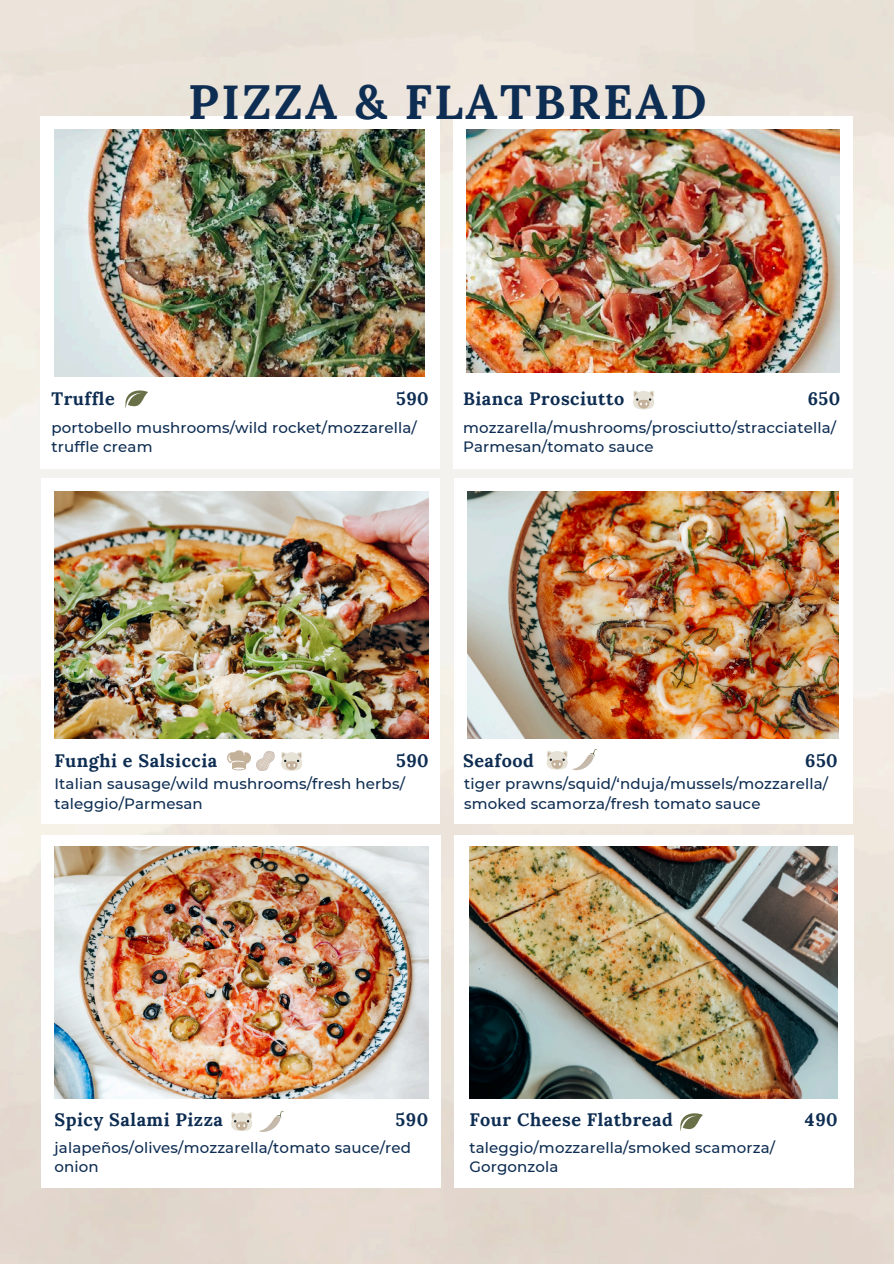
<style>
.page{position:relative;width:894px;height:1264px;background:#fff}
.page>*{position:absolute;margin:0;border:0;box-sizing:border-box;transform-origin:0 0}
.t1{font:700 48px "Lora";letter-spacing:.05em;color:#0e2d52}
.t2{font:700 18px "Lora";letter-spacing:.03em;color:#0e2d52}
.t3{font:500 15px/19.2px "Montserrat";letter-spacing:.01em;color:#0e2d52}
</style>
<div class="page">
<svg style="left:633px;top:390px;width:21px;height:19px"></svg>
<img style="left:469px;top:846px;width:368px;height:252px">
<img style="left:54px;top:130px;width:371px;height:246px">
<svg style="left:125px;top:390px;width:23px;height:19px"></svg>
<img style="left:466px;top:130px;width:372px;height:243px">
<img style="left:467px;top:491px;width:371px;height:247px">
<img style="left:54px;top:846px;width:374px;height:252px">
<img style="left:54px;top:491px;width:374px;height:247px">
<svg style="left:227px;top:750px;width:23px;height:20px"></svg>
<svg style="left:680px;top:1113px;width:22px;height:18px"></svg>
<img style="left:256px;top:751px;width:18px;height:19px">
<svg style="left:231px;top:1110px;width:53px;height:22px"></svg>
<svg style="left:546px;top:749px;width:52px;height:21px"></svg>
<svg style="left:281px;top:751px;width:21px;height:19px"></svg>
<h2 class="t1" style="left:188px;top:70px;width:519px">PIZZA &amp; FLATBREAD</h2>
<h2 class="t2" style="left:51px;top:387px;width:65px">Truffle</h2>
<p class="t2" style="left:807px;top:387px;width:34px">650</p>
<p class="t2" style="left:396px;top:387px;width:34px">590</p>
<p class="t2" style="left:463px;top:387px;width:163px">Bianca Prosciutto</p>
<p class="t3" style="left:51px;top:418px;width:367px">portobello mushrooms/wild rocket/mozzarella/ truffle cream</p>
<p class="t3" style="left:463px;top:418px;width:374px">mozzarella/mushrooms/prosciutto/stracciatella/<br>Parmesan/tomato sauce</p>
<p class="t2" style="left:54px;top:748px;width:164px">Funghi e Salsiccia</p>
<p class="t2" style="left:396px;top:748px;width:34px">590</p>
<p class="t3" style="left:54px;top:774px;width:352px">Italian sausage/wild mushrooms/fresh herbs/</p>
<h2 class="t3" style="left:54px;top:793px;width:150px">taleggio/Parmesan</h2>
<h1 class="t2" style="left:463px;top:748px;width:72px">Seafood</h1>
<p class="t2" style="left:804px;top:748px;width:34px">650</p>
<h2 class="t3" style="left:464px;top:774px;width:365px">tiger prawns/squid/‘nduja/mussels/mozzarella/ smoked scamorza/fresh tomato sauce</h2>
<p class="t2" style="left:395px;top:1107px;width:34px">590</p>
<h2 class="t2" style="left:54px;top:1107px;width:170px">Spicy Salami Pizza</h2>
<p class="t2" style="left:469px;top:1107px;width:205px">Four Cheese Flatbread</p>
<p class="t3" style="left:54px;top:1137px;width:358px">jalapeños/olives/mozzarella/tomato sauce/red onion</p>
<h2 class="t3" style="left:469px;top:1137px;width:307px">taleggio/mozzarella/smoked scamorza/<br>Gorgonzola</h2>
<h2 class="t2" style="left:804px;top:1107px;width:34px">490</h2>
</div>
